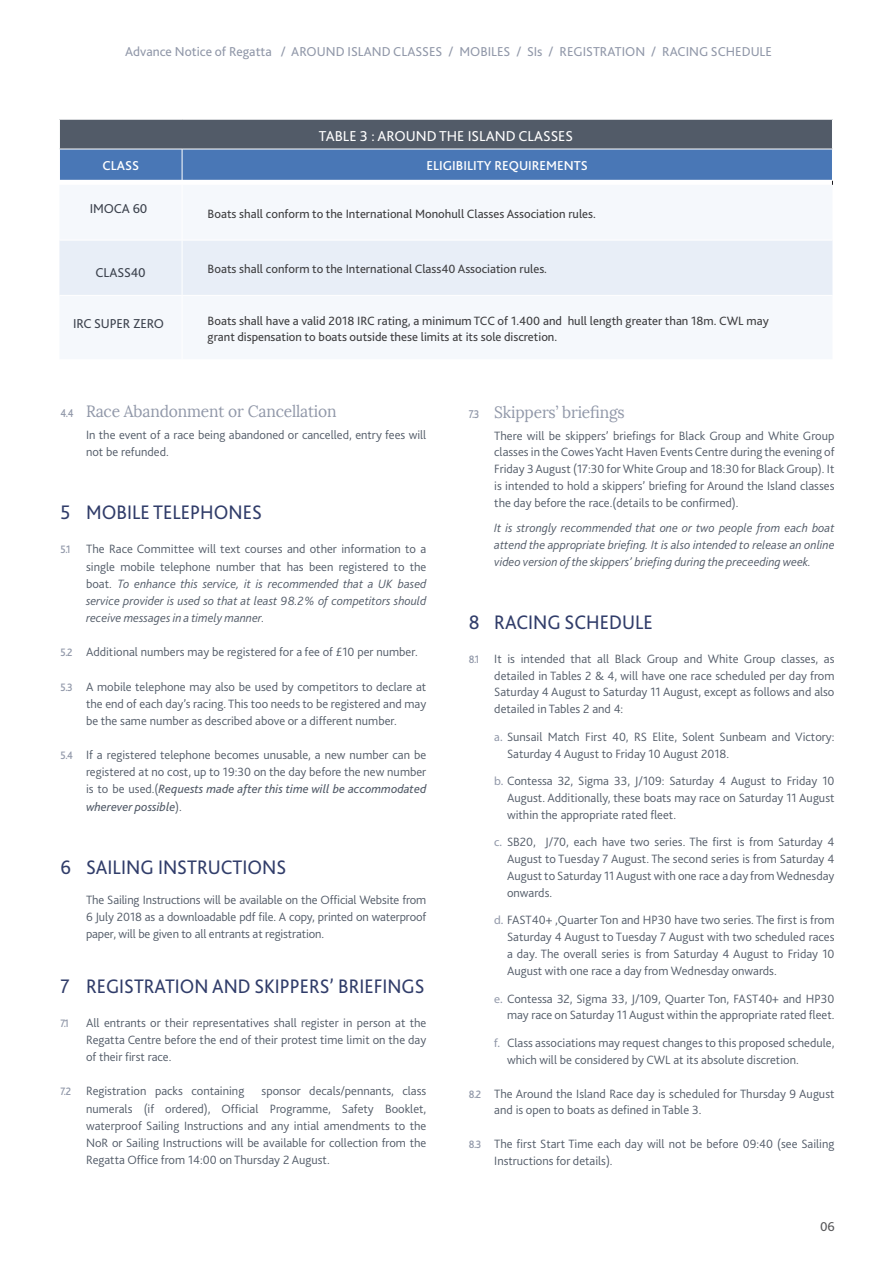
<style>
.page{position:relative;width:893px;height:1263px;background:#fff}
.page>*{position:absolute;margin:0;border:0;box-sizing:border-box;transform-origin:0 0}
.t1{font:20.4px "Bliss 2";color:#313d6a;scale:.95 1}
.t2{font:20.4px "Bliss 2";color:#313d6a;scale:.94 1}
.t3{font:16.35px "Lora";letter-spacing:-.01em;color:#9198a9;scale:.95 1}
.t4{font:15px "Bliss 2";color:#fff}
.t5{font:13.5px "Bliss 2";color:#9198a9}
.t6{font:500 13.5px "Bliss 2";color:#fff}
.t7{font:13.5px "Bliss 2";letter-spacing:-.01em;color:#3c424d}
.t8{font:13.5px "Bliss 2";color:#58585a}
.t9{font:300 12.6px/16.8px "Bliss 2";color:#525b68;text-align:justify}
.t10{font:italic 300 12.6px/17.2px "Bliss 2";color:#525b68;text-align:justify}
.t11{font:12.6px/15.1px "Bliss 2";color:#3e3e40}
.t12{font:500 11.25px "Bliss 2";color:#9198a9;scale:.9 1}
.s1{font-family:"Bliss 2";font-weight:500;font-size:11.85px}
.s2{font-weight:500;font-style:normal;font-size:11.25px;color:#9198a9}
.s3{font-style:normal}
.s4{font-weight:500;font-size:11.25px;color:#9198a9}
.s5{font-weight:400;font-style:italic}
.s6{font-family:"Myriad Pro";font-weight:400;font-size:12px;color:#9198a9}
</style>
<div class="page">
<div style="left:59px;top:119px;width:773px;height:30px;background:#525b68"></div>
<div style="left:59px;top:241px;width:773px;height:54px;background:#e8eef7"></div>
<hr style="left:59px;top:119px;width:123px;height:1px;background:#fff">
<hr style="left:59px;top:119px;width:1px;height:30px;background:#fff">
<hr style="left:182px;top:119px;width:651px;height:1px;background:#fff">
<hr style="left:182px;top:240px;width:1px;height:55px;background:#fff">
<svg style="left:59px;top:149px;width:774px;height:36px;background:#678dc1"></svg>
<p class="t5" style="left:125px;top:43px;width:648px">Advance Notice of Regatta / AROUND ISLAND CLASSES / MOBILES / SIs / REGISTRATION / RACING SCHEDULE</p>
<p class="t4" style="left:319px;top:127px;width:256px">TABLE 3 : AROUND THE ISLAND CLASSES</p>
<p class="t6" style="left:102px;top:157px;width:38px">CLASS</p>
<p class="t6" style="left:427px;top:157px;width:163px">ELIGIBILITY REQUIREMENTS</p>
<p class="t7" style="left:90px;top:200px;width:59px">IMOCA 60</p>
<p class="t11" style="left:208px;top:206px;width:390px">Boats shall conform to the International Monohull Classes Association rules.</p>
<p class="t7" style="left:96px;top:264px;width:52px">CLASS40</p>
<p class="t11" style="left:208px;top:261px;width:341px">Boats shall conform to the International Class40 Association rules.</p>
<p class="t7" style="left:73px;top:315px;width:92px">IRC SUPER ZERO</p>
<p class="t11" style="left:208px;top:313px;width:563px">Boats shall have a valid 2018 IRC rating, a minimum TCC of 1.400 and hull length greater than 18m. CWL may grant dispensation to boats outside these limits at its sole discretion.</p>
<p class="t3" style="left:61px;top:401px;width:292px"><span class="s1">4.4</span> Race Abandonment or Cancellation</p>
<p class="t9" style="left:86px;top:426px;width:342px;line-height:17.2px">In the event of a race being abandoned or cancelled, entry fees will not be refunded.</p>
<h1 class="t1" style="left:61px;top:500px;width:213px">5 MOBILE TELEPHONES</h1>
<p class="t10" style="left:86px;top:540px;width:342px;text-indent:-26px"><span class="s2">5.1</span> <span class="s3">The Race Committee will text courses and other information to a single mobile telephone number that has been registered to the boat.</span> To enhance this service, it is recommended that a UK based service provider is used so that at least 98.2% of competitors should receive messages in a timely manner.</p>
<p class="t9" style="left:61px;top:643px;width:359px"><span class="s4">5.2</span> Additional numbers may be registered for a fee of £10 per number.</p>
<p class="t9" style="left:86px;top:677px;width:342px;line-height:17.2px;text-indent:-26px"><span class="s4">5.3</span> A mobile telephone may also be used by competitors to declare at the end of each day’s racing. This too needs to be registered and may be the same number as described above or a different number.</p>
<p class="t9" style="left:86px;top:746px;width:342px;line-height:17.2px;text-indent:-26px"><span class="s4">5.4</span> If a registered telephone becomes unusable, a new number can be registered at no cost, up to 19:30 on the day before the new number is to be used.(<span class="s5">Requests made after this time will be accommodated wherever possible</span>).</p>
<h1 class="t1" style="left:61px;top:854px;width:239px">6 SAILING INSTRUCTIONS</h1>
<p class="t9" style="left:86px;top:890px;width:342px;line-height:17.2px">The Sailing Instructions will be available on the Official Website from 6 July 2018 as a downloadable pdf file. A copy, printed on waterproof paper, will be given to all entrants at registration.</p>
<h1 class="t2" style="left:61px;top:973px;width:389px">7 REGISTRATION AND SKIPPERS’ BRIEFINGS</h1>
<p class="t12" style="left:61px;top:1016px;width:11px">7.1</p>
<p class="t9" style="left:86px;top:1013px;width:342px;line-height:17.2px">All entrants or their representatives shall register in person at the Regatta Centre before the end of their protest time limit on the day of their first race.</p>
<p class="t9" style="left:61px;top:1082px;width:185px"><span class="s4">7.2</span> Registration packs containing</p>
<p class="t9" style="left:86px;top:1082px;width:342px;line-height:17.2px;text-indent:175px">sponsor decals/pennants, class numerals (if ordered), Official Programme, Safety Booklet, waterproof Sailing Instructions and any intial amendments to the NoR or Sailing Instructions will be available for collection from the Regatta Office from 14:00 on Thursday 2 August.</p>
<p class="t3" style="left:469px;top:402px;width:166px"><span class="s1">7.3</span> Skippers’ briefings</p>
<p class="t9" style="left:494px;top:427px;width:342px">There will be skippers’ briefings for Black Group and White Group classes in the Cowes Yacht Haven Events Centre during the evening of Friday 3 August (17:30 for White Group and 18:30 for Black Group). It is intended to hold a skippers’ briefing for Around the Island classes the day before the race.(details to be confirmed).</p>
<p class="t10" style="left:494px;top:519px;width:342px;line-height:16.8px">It is strongly recommended that one or two people from each boat attend the appropriate briefing. It is also intended to release an online video version of the skippers’ briefing during the preceeding week.</p>
<h1 class="t1" style="left:469px;top:609px;width:195px">8 RACING SCHEDULE</h1>
<p class="t9" style="left:494px;top:650px;width:342px;text-indent:-26px"><span class="s4">8.1</span> It is intended that all Black Group and White Group classes, as detailed in Tables 2 &amp; 4, will have one race scheduled per day from Saturday 4 August to Saturday 11 August, except as follows and also detailed in Tables 2 and 4:</p>
<p class="t9" style="left:507px;top:728px;width:329px;text-indent:-13px"><span class="s6">a.</span> Sunsail Match First 40, RS Elite, Solent Sunbeam and Victory:<br>Saturday 4 August to Friday 10 August 2018.</p>
<p class="t9" style="left:507px;top:772px;width:329px;text-indent:-13px"><span class="s6">b.</span> Contessa 32, Sigma 33, J/109: Saturday 4 August to Friday 10<br>August. Additionally, these boats may race on Saturday 11 August within the appropriate rated fleet.</p>
<p class="t9" style="left:507px;top:833px;width:329px;text-indent:-13px"><span class="s6">c.</span> SB20, J/70, each have two series. The first is from Saturday 4<br>August to Tuesday 7 August. The second series is from Saturday 4<br>August to Saturday 11 August with one race a day from Wednesday onwards.</p>
<p class="t9" style="left:507px;top:911px;width:329px;text-indent:-13px"><span class="s6">d.</span> FAST40+ ,Quarter Ton and HP30 have two series. The first is from Saturday 4 August to Tuesday 7 August with two scheduled races a day. The overall series is from Saturday 4 August to Friday 10<br>August with one race a day from Wednesday onwards.</p>
<p class="t9" style="left:494px;top:989px;width:342px;text-align:right"><span class="s6">e.</span> Contessa 32, Sigma 33, J/109, Quarter Ton, FAST40+ and HP30 may race on Saturday 11 August within the appropriate rated fleet.</p>
<p class="t9" style="left:507px;top:1034px;width:329px;text-indent:-13px"><span class="s6">f.</span> Class associations may request changes to this proposed schedule, which will be considered by CWL at its absolute discretion.</p>
<p class="t9" style="left:494px;top:1085px;width:342px;text-indent:-26px"><span class="s4">8.2</span> The Around the Island Race day is scheduled for Thursday 9 August and is open to boats as defined in Table 3.</p>
<p class="t9" style="left:494px;top:1135px;width:342px;text-indent:-26px"><span class="s4">8.3</span> The first Start Time each day will not be before 09:40 (see Sailing<br>Instructions for details).</p>
<p class="t8" style="left:820px;top:1217px;width:16px">06</p>
</div>
